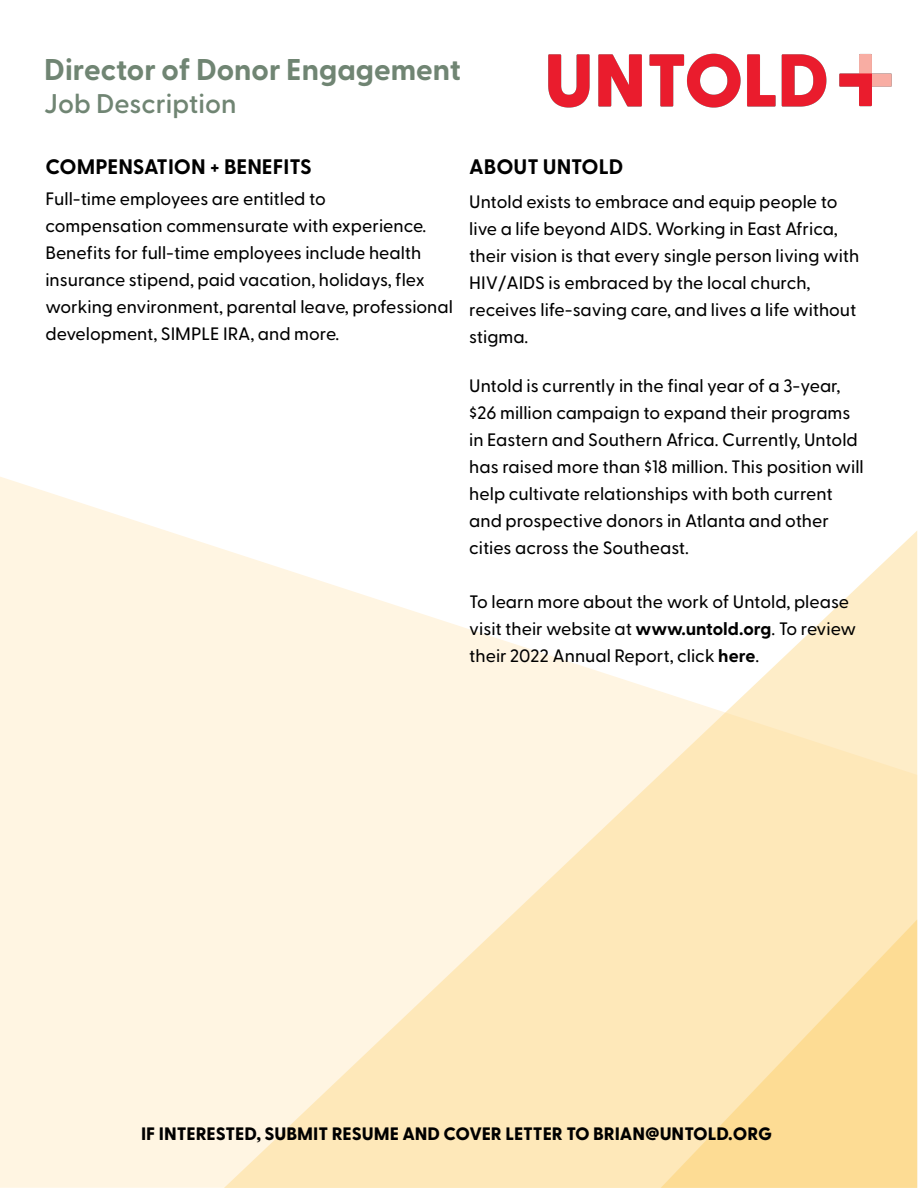
<style>
.page{position:relative;width:918px;height:1188px;background:#fff}
.page>*{position:absolute;margin:0;border:0;box-sizing:border-box;transform-origin:0 0}
.t1{font:700 30px "Greycliff CF";color:#708573}
.t2{font:600 27px "Greycliff CF";color:#708573}
.t3{font:700 21px "Greycliff CF";color:#000}
.t4{font:500 18px/27px "Greycliff CF";color:#000}
.t5{font:800 18px "Greycliff CF";color:#000}
.s1{font-weight:700}
</style>
<div class="page">
<div style="left:0;top:477px;width:224px;height:711px;background:#fff5e2"></div>
<svg style="left:224px;top:531px;width:693px;height:657px"></svg>
<svg style="left:661px;top:920px;width:256px;height:268px;background:#fde2a6"></svg>
<img style="left:548px;top:53px;width:344px;height:55px">
<h1 class="t1" style="left:44px;top:47px;width:418px">Director of Donor Engagement</h1>
<h2 class="t2" style="left:44px;top:83px;width:194px">Job Description</h2>
<p class="t3" style="left:45px;top:150px;width:268px">COMPENSATION + BENEFITS</p>
<p class="t3" style="left:469px;top:150px;width:156px">ABOUT UNTOLD</p>
<p class="t4" style="left:45px;top:184px;width:409px">Full-time employees are entitled to<br>compensation commensurate with experience.<br>Benefits for full-time employees include health insurance stipend, paid vacation, holidays, flex working environment, parental leave, professional development, SIMPLE IRA, and more.</p>
<p class="t4" style="left:469px;top:187px;width:391px">Untold exists to embrace and equip people to live a life beyond AIDS. Working in East Africa, their vision is that every single person living with HIV/AIDS is embraced by the local church, receives life-saving care, and lives a life without stigma.</p>
<p class="t4" style="left:469px;top:371px;width:396px">Untold is currently in the final year of a 3-year, $26 million campaign to expand their programs in Eastern and Southern Africa. Currently, Untold has raised more than $18 million. This position will help cultivate relationships with both current and prospective donors in Atlanta and other cities across the Southeast.</p>
<p class="t4" style="left:469px;top:587px;width:388px">To learn more about the work of Untold, please visit their website at <span class="s1">www.untold.org</span>. To review their 2022 Annual Report, click <span class="s1">here</span>.</p>
<p class="t5" style="left:141px;top:1120px;width:632px">IF INTERESTED, SUBMIT RESUME AND COVER LETTER TO BRIAN@UNTOLD.ORG</p>
</div>
